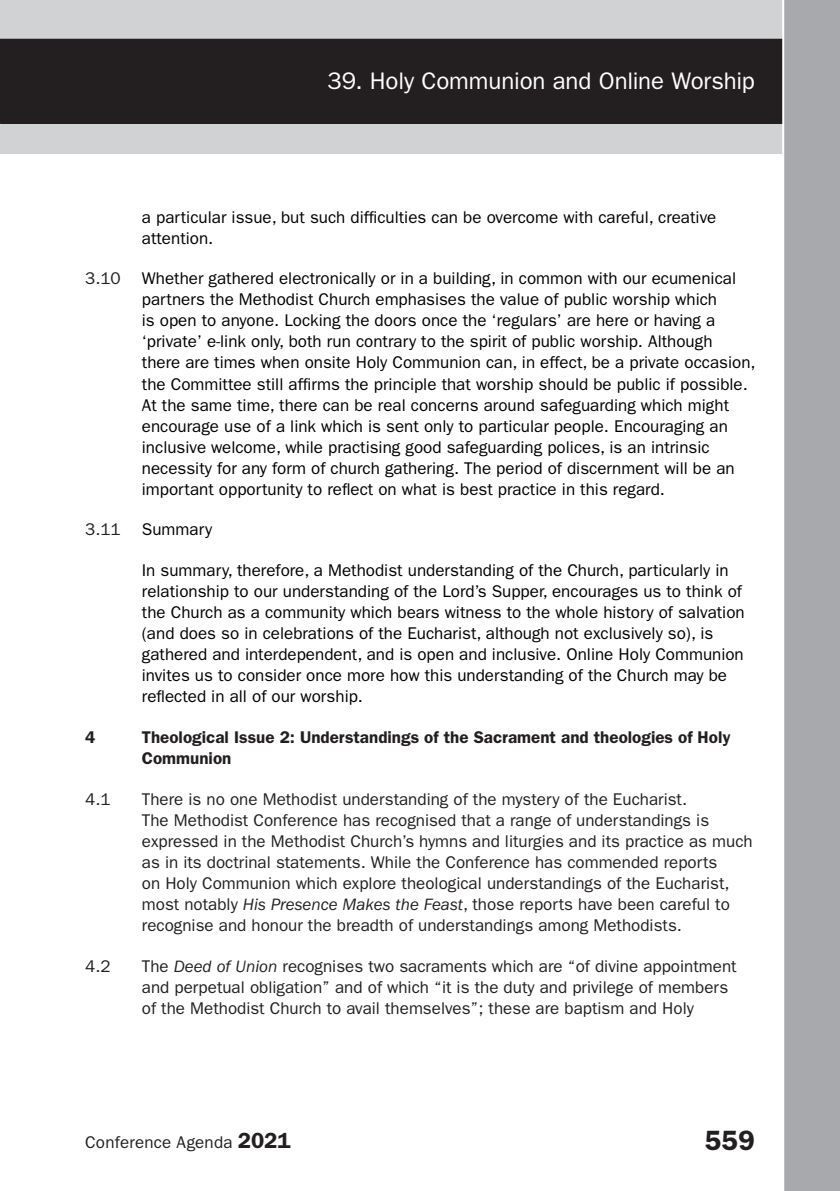
<style>
.page{position:relative;width:840px;height:1191px;background:#fff}
.page>*{position:absolute;margin:0;border:0;box-sizing:border-box;transform-origin:0 0}
.t1{font:600 28px "Franklin Gothic";color:#231f20}
.t2{font:24px "Franklin Gothic";letter-spacing:-.005em;color:#fff}
.Body_A{font:17px/21px "Franklin Gothic";color:#000}
.t3{font:17px/21px "Franklin Gothic";color:#231f20}
.t4{font:600 17px/21px "Franklin Gothic";color:#231f20}
.s1{color:#231f20}
.s2{font-style:italic}
.s3{font-weight:600;font-size:22px}
</style>
<div class="page">
<div style="left:0;top:0;width:839px;height:154px;background:#d1d2d4"></div>
<div style="left:0;top:39px;width:839px;height:84px;background:#231f20"></div>
<div style="left:0;top:39px;width:839px;height:85px;border:1px solid #231f20"></div>
<div style="left:781px;top:0;width:58px;height:1191px;background:#a8a9ad"></div>
<h2 class="t2" style="left:327px;top:67px;width:428px">39. Holy Communion and Online Worship</h2>
<p class="Body_A" style="left:142px;top:206px;width:575px">a particular issue, but such difficulties can be overcome with careful, creative attention.</p>
<p class="Body_A" style="left:142px;top:268px;width:615px;text-indent:-57px"><span class="s1">3.10</span> Whether gathered electronically or in a building, in common with our ecumenical partners the Methodist Church emphasises the value of public worship which<br>is open to anyone. Locking the doors once the ‘regulars’ are here or having a ‘private’ e-link only, both run contrary to the spirit of public worship. Although<br>there are times when onsite Holy Communion can, in effect, be a private occasion, the Committee still affirms the principle that worship should be public if possible.<br>At the same time, there can be real concerns around safeguarding which might encourage use of a link which is sent only to particular people. Encouraging an inclusive welcome, while practising good safeguarding polices, is an intrinsic necessity for any form of church gathering. The period of discernment will be an important opportunity to reflect on what is best practice in this regard.</p>
<p class="Body_A" style="left:85px;top:519px;width:128px"><span class="s1">3.11</span> Summary</p>
<p class="Body_A" style="left:142px;top:560px;width:604px">In summary, therefore, a Methodist understanding of the Church, particularly in relationship to our understanding of the Lord’s Supper, encourages us to think of the Church as a community which bears witness to the whole history of salvation (and does so in celebrations of the Eucharist, although not exclusively so), is gathered and interdependent, and is open and inclusive. Online Holy Communion invites us to consider once more how this understanding of the Church may be reflected in all of our worship.</p>
<p class="t4" style="left:85px;top:727px;width:12px">4</p>
<p class="t4" style="left:142px;top:727px;width:590px">Theological Issue 2: Understandings of the Sacrament and theologies of Holy<br>Communion</p>
<p class="t3" style="left:85px;top:789px;width:27px">4.1</p>
<p class="t3" style="left:142px;top:789px;width:612px">There is no one Methodist understanding of the mystery of the Eucharist.<br>The Methodist Conference has recognised that a range of understandings is expressed in the Methodist Church’s hymns and liturgies and its practice as much as in its doctrinal statements. While the Conference has commended reports<br>on Holy Communion which explore theological understandings of the Eucharist, most notably <span class="s2">His Presence Makes the Feast</span>, those reports have been careful to recognise and honour the breadth of understandings among Methodists.</p>
<p class="t3" style="left:85px;top:955px;width:27px">4.2</p>
<p class="t3" style="left:142px;top:955px;width:596px">The <span class="s2">Deed of Union</span> recognises two sacraments which are “of divine appointment and perpetual obligation” and of which “it is the duty and privilege of members of the Methodist Church to avail themselves”; these are baptism and Holy</p>
<p class="t3" style="left:85px;top:1132px;width:207px">Conference Agenda <span class="s3">2021</span></p>
<h1 class="t1" style="left:704px;top:1124px;width:52px">559</h1>
</div>
